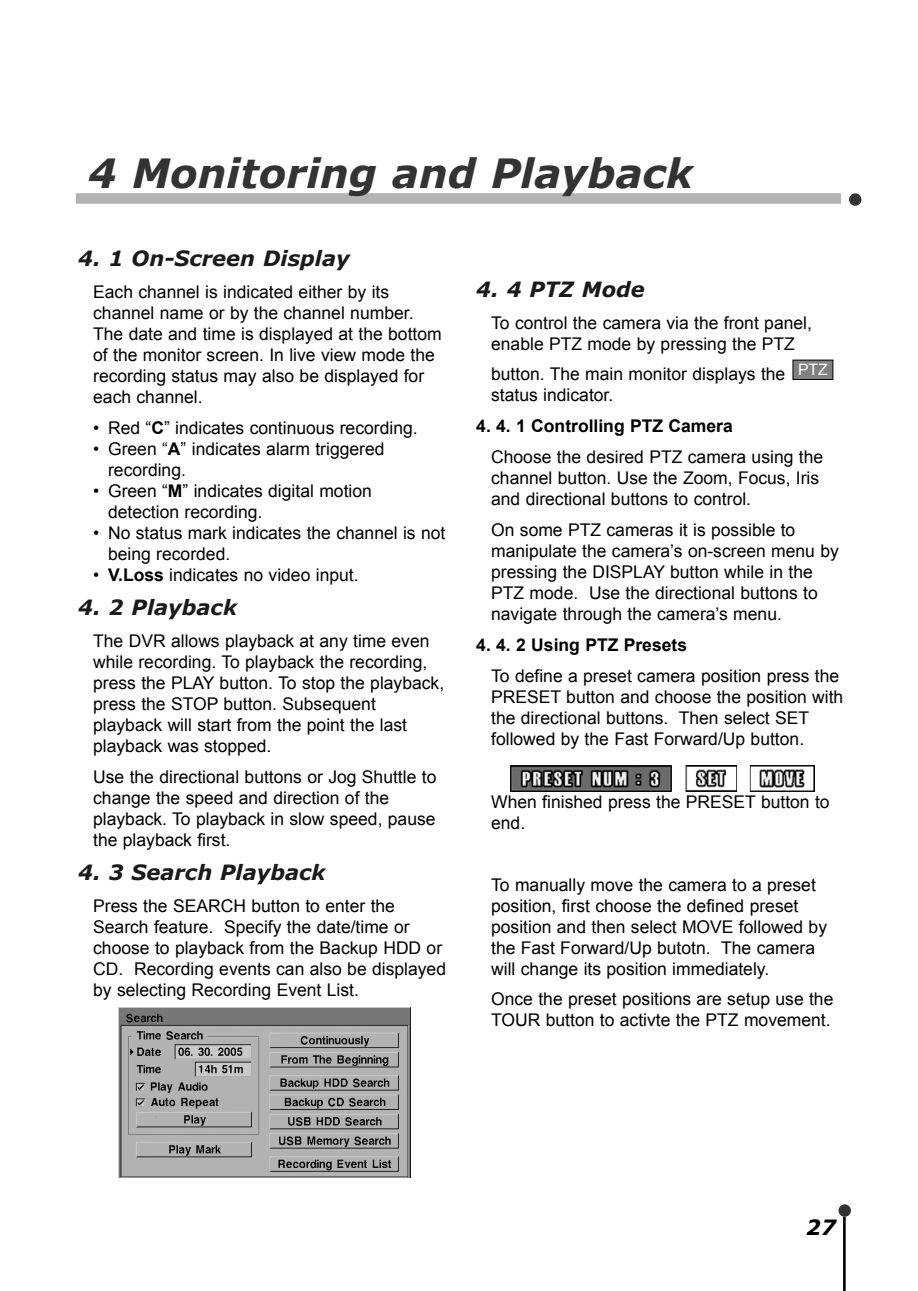
<style>
.page{position:relative;width:918px;height:1291px;background:#fff}
.page>*{position:absolute;margin:0;border:0;box-sizing:border-box;transform-origin:0 0}
.t1{font:italic 700 40.25px "Verdana";color:#333}
.t2{font:italic 700 21px "Verdana";color:#1a1a1a}
.t3{font:italic 700 21px "Verdana";color:#000}
.t4{font:17.5px/21px "Arial";color:#000}
.t5{font:700 17.5px "Arial";color:#000}
.t6{font:15.75px "Arial";color:#fff}
.s1{font-weight:700}
</style>
<div class="page">
<svg style="left:848px;top:193px;width:13px;height:13px"></svg>
<hr style="left:842px;top:1216px;width:3px;height:75px;background:#000">
<div style="left:838px;top:1204px;width:12px;height:12px;background:#333;border-radius:50%"></div>
<div style="left:76px;top:193px;width:764px;height:11px;background:#b3b3b3"></div>
<div style="left:793px;top:360px;width:39px;height:19px;background:#808080"></div>
<div style="left:792px;top:360px;width:41px;height:20px;border:1px solid #000"></div>
<img style="left:510px;top:766px;width:304px;height:25px">
<img style="left:119px;top:1007px;width:291px;height:171px">
<h1 class="t1" style="left:88px;top:148px;width:606px">4 Monitoring and Playback</h1>
<p class="t2" style="left:78px;top:245px;width:273px">4. 1 On-Screen Display</p>
<p class="t4" style="left:93px;top:281px;width:350px">Each channel is indicated either by its channel name or by the channel number.<br>The date and time is displayed at the bottom of the monitor screen. In live view mode the recording status may also be displayed for each channel.</p>
<p class="t4" style="left:93px;top:417px;width:326px">• Red “<span class="s1">C</span>” indicates continuous recording.</p>
<p class="t4" style="left:108px;top:438px;width:278px;text-indent:-15px">• Green “<span class="s1">A</span>” indicates alarm triggered recording.</p>
<p class="t4" style="left:108px;top:480px;width:265px;text-indent:-15px">• Green “<span class="s1">M</span>” indicates digital motion detection recording.</p>
<p class="t4" style="left:108px;top:522px;width:339px;text-indent:-15px">• No status mark indicates the channel is not being recorded.</p>
<p class="t4" style="left:93px;top:564px;width:267px">• <span class="s1">V.Loss</span> indicates no video input.</p>
<p class="t2" style="left:78px;top:594px;width:160px">4. 2 Playback</p>
<p class="t4" style="left:93px;top:630px;width:352px">The DVR allows playback at any time even while recording. To playback the recording, press the PLAY button. To stop the playback, press the STOP button. Subsequent playback will start from the point the last playback was stopped.</p>
<p class="t4" style="left:93px;top:766px;width:344px">Use the directional buttons or Jog Shuttle to change the speed and direction of the playback. To playback in slow speed, pause the playback first.</p>
<p class="t2" style="left:78px;top:859px;width:249px">4. 3 Search Playback</p>
<p class="t4" style="left:93px;top:895px;width:354px">Press the SEARCH button to enter the Search feature. Specify the date/time or choose to playback from the Backup HDD or CD. Recording events can also be displayed by selecting Recording Event List.</p>
<p class="t2" style="left:476px;top:276px;width:170px">4. 4 PTZ Mode</p>
<p class="t4" style="left:491px;top:312px;width:322px">To control the camera via the front panel, enable PTZ mode by pressing the PTZ</p>
<p class="t4" style="left:491px;top:363px;width:295px">button. The main monitor displays the status indicator.</p>
<p class="t5" style="left:476px;top:416px;width:258px">4. 4. 1 Controlling PTZ Camera</p>
<p class="t4" style="left:491px;top:446px;width:333px">Choose the desired PTZ camera using the channel button. Use the Zoom, Focus, Iris and directional buttons to control.</p>
<p class="t4" style="left:491px;top:519px;width:349px">On some PTZ cameras it is possible to manipulate the camera’s on-screen menu by pressing the DISPLAY button while in the PTZ mode. Use the directional buttons to navigate through the camera’s menu.</p>
<p class="t5" style="left:476px;top:635px;width:212px">4. 4. 2 Using PTZ Presets</p>
<p class="t4" style="left:491px;top:665px;width:353px">To define a preset camera position press the PRESET button and choose the position with the directional buttons. Then select SET followed by the Fast Forward/Up button.</p>
<p class="t6" style="left:797px;top:360px;width:31px">PTZ</p>
<p class="t4" style="left:491px;top:791px;width:340px">When finished press the PRESET button to end.</p>
<p class="t4" style="left:491px;top:874px;width:337px">To manually move the camera to a preset position, first choose the defined preset position and then select MOVE followed by the Fast Forward/Up butotn. The camera will change its position immediately.</p>
<p class="t4" style="left:491px;top:989px;width:343px">Once the preset positions are setup use the<br>TOUR button to activte the PTZ movement.</p>
<p class="t3" style="left:805px;top:1213px;width:31px">27</p>
</div>
